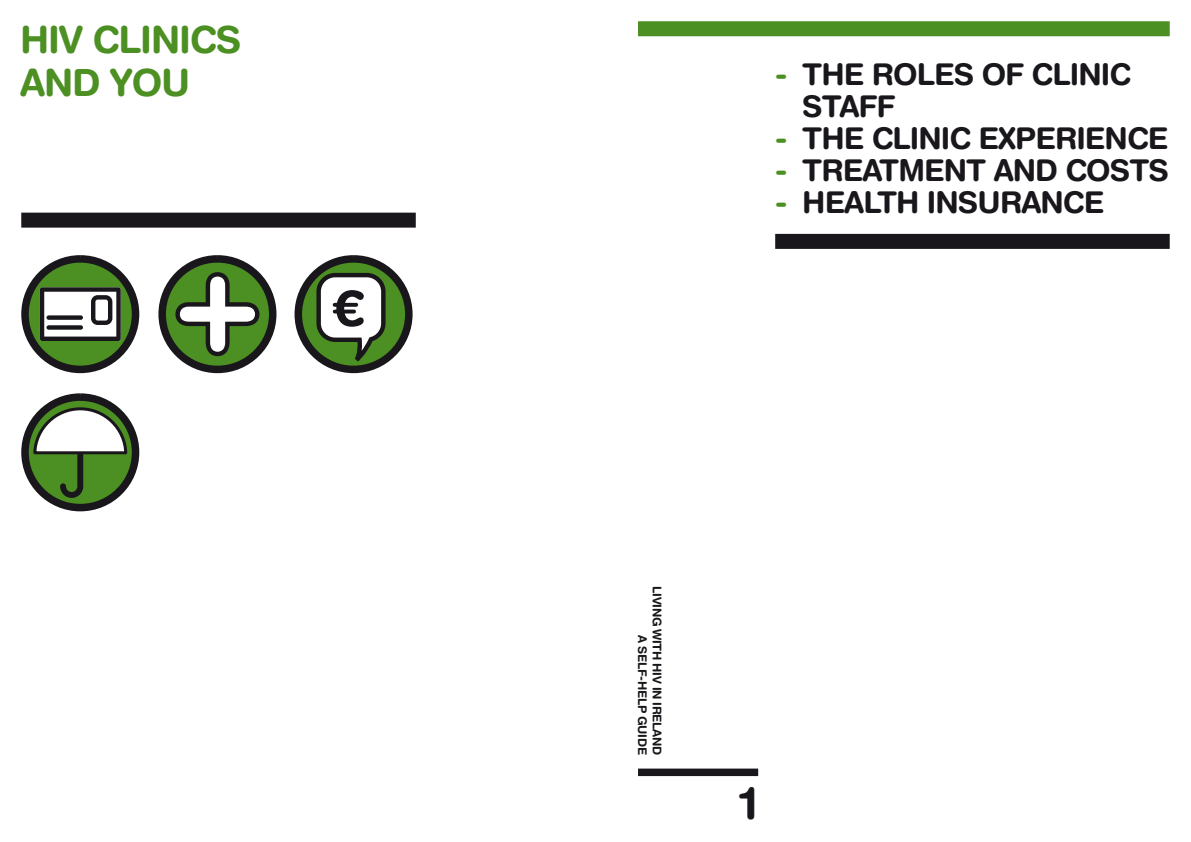
<style>
.page{position:relative;width:1191px;height:842px;background:#fff}
.page>*{position:absolute;margin:0;border:0;box-sizing:border-box;transform-origin:0 0}
.t1{font:700 45px "Helvetica Rounded LT";color:#1a171c}
.t2{font:700 37.5px/42.6px "Helvetica Rounded LT";letter-spacing:-.03em;color:#4c8f22}
.t3{font:700 30px/32px "Helvetica Rounded LT";letter-spacing:-.03em;color:#1a171c}
.t4{font:700 12px/14.4px "Helvetica Rounded LT";letter-spacing:-.03em;color:#1a171c;text-align:right}
.s1{color:#4c8f22}
</style>
<div class="page">
<div style="left:638px;top:768px;width:120px;height:8px;background:#1a171c"></div>
<div style="left:638px;top:21px;width:531px;height:15px;background:#4c8f22"></div>
<div style="left:775px;top:234px;width:394px;height:15px;background:#1a171c"></div>
<svg style="left:25px;top:259px;width:111px;height:110px;fill:#4c8f22"></svg>
<div style="left:21px;top:255px;width:118px;height:118px;border:8px solid #1a171c;border-radius:50%"></div>
<svg style="left:40px;top:287px;width:81px;height:54px"></svg>
<div style="left:46px;top:315px;width:37px;height:5px;background:#1a171c;border-radius:2px"></div>
<div style="left:46px;top:325px;width:37px;height:5px;background:#1a171c;border-radius:2px"></div>
<svg style="left:162px;top:259px;width:111px;height:110px;fill:#4c8f22"></svg>
<div style="left:158px;top:255px;width:118px;height:118px;border:8px solid #1a171c;border-radius:50%"></div>
<svg style="left:175px;top:272px;width:84px;height:84px"></svg>
<svg style="left:298px;top:259px;width:111px;height:110px;fill:#4c8f22"></svg>
<div style="left:294px;top:255px;width:118px;height:118px;border:8px solid #1a171c;border-radius:50%"></div>
<svg style="left:316px;top:273px;width:69px;height:89px"></svg>
<svg style="left:25px;top:397px;width:111px;height:111px"></svg>
<div style="left:21px;top:393px;width:118px;height:118px;border:8px solid #1a171c;border-radius:50%"></div>
<svg style="left:32px;top:406px;width:97px;height:92px"></svg>
<div style="left:21px;top:213px;width:395px;height:15px;background:#1a171c"></div>
<p class="t2" style="left:20px;top:18px;width:223px">HIV CLINICS<br>AND YOU</p>
<p class="t3" style="left:802px;top:58px;width:330px;text-indent:-27px"><span class="s1">-</span> THE ROLES OF CLINIC<br>STAFF</p>
<p class="t3" style="left:775px;top:122px;width:395px"><span class="s1">-</span> THE CLINIC EXPERIENCE</p>
<p class="t3" style="left:775px;top:153px;width:395px"><span class="s1">-</span> TREATMENT AND COSTS</p>
<p class="t3" style="left:775px;top:185px;width:330px"><span class="s1">-</span> HEALTH INSURANCE</p>
<p class="t4" style="left:664px;top:586px;width:170px;rotate:90deg">LIVING WITH HIV IN IRELAND<br>A SELF-HELP GUIDE</p>
<h1 class="t1" style="left:740px;top:775px;width:20px">1</h1>
</div>
